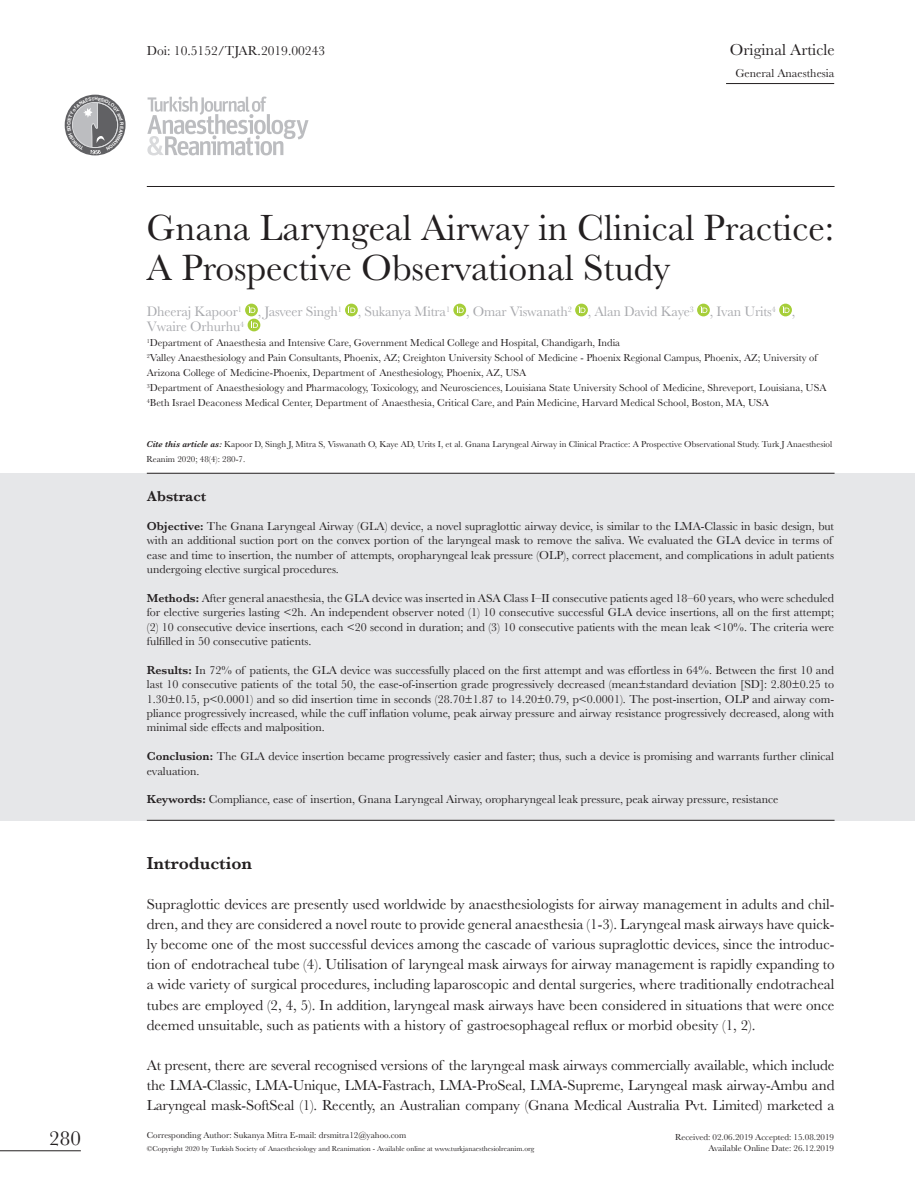
<style>
.page{position:relative;width:915px;height:1191px;background:#fff}
.page>*{position:absolute;margin:0;border:0;box-sizing:border-box;transform-origin:0 0}
.t1{font:37.8px/40.5px "Baskerville";color:#231f20}
.t2{font:21px "Baskerville";color:#231f20}
.t3{font:600 18px "Baskerville";color:#231f20}
.t4{font:16.5px "Baskerville";color:#231f20}
.t5{font:15px/20.1px "Baskerville";letter-spacing:-.01em;color:#231f20;text-align:justify}
.t6{font:600 15px "Baskerville";color:#231f20}
.t7{font:14.25px/15px "Baskerville";letter-spacing:-.01em;color:#a8a9ad}
.t8{font:13.5px "Baskerville";color:#231f20}
.t9{font:12px/14.4px "Baskerville";color:#231f20}
.t10{font:10.5px/15px "Baskerville";color:#231f20}
.t11{font:9px/15px "Baskerville";color:#231f20}
.t12{font:7.5px "Baskerville";color:#231f20}
.s1{font-weight:600;font-style:italic}
.s2{font-weight:600}
</style>
<div class="page">
<svg style="left:147px;top:97px;width:161px;height:58px"></svg>
<svg style="left:245px;top:304px;width:13px;height:12px"></svg>
<svg style="left:248px;top:306px;width:7px;height:7px"></svg>
<div style="left:345px;top:304px;width:12px;height:12px;background:#a6ce39;border-radius:50%"></div>
<svg style="left:348px;top:306px;width:7px;height:7px"></svg>
<div style="left:453px;top:304px;width:13px;height:12px;background:#a6ce39;border-radius:50%"></div>
<svg style="left:456px;top:306px;width:7px;height:7px"></svg>
<div style="left:575px;top:304px;width:12px;height:12px;background:#a6ce39;border-radius:50%"></div>
<svg style="left:578px;top:306px;width:7px;height:7px"></svg>
<svg style="left:696px;top:304px;width:13px;height:12px"></svg>
<svg style="left:700px;top:306px;width:7px;height:7px"></svg>
<svg style="left:778px;top:304px;width:13px;height:12px"></svg>
<svg style="left:782px;top:306px;width:7px;height:7px"></svg>
<div style="left:247px;top:319px;width:13px;height:12px;background:#a6ce39;border-radius:50%"></div>
<svg style="left:251px;top:321px;width:7px;height:7px"></svg>
<hr style="left:147px;top:186px;width:687px;height:1px;background:#231f20">
<hr style="left:0;top:1150px;width:81px;height:1px;background:#231f20">
<hr style="left:725px;top:83px;width:108px;height:1px;background:#231f20">
<div style="left:0;top:472px;width:914px;height:348px;background:#e6e7e9"></div>
<hr style="left:147px;top:473px;width:687px;height:1px;background:#231f20">
<hr style="left:147px;top:820px;width:687px;height:1px;background:#231f20">
<svg style="left:65px;top:97px;width:58px;height:57px"></svg>
<p class="t2" style="left:49px;top:1124px;width:33px">280</p>
<p class="t8" style="left:147px;top:42px;width:180px">Doi: 10.5152/TJAR.2019.00243</p>
<p class="t4" style="left:729px;top:39px;width:106px">Original Article</p>
<p class="t9" style="left:735px;top:66px;width:101px">General Anaesthesia</p>
<p class="t1" style="left:146px;top:208px;width:688px">Gnana Laryngeal Airway in Clinical Practice:<br>A Prospective Observational Study</p>
<p class="t7" style="left:147px;top:304px;width:649px">Dheeraj Kapoor<sup>1</sup> , Jasveer Singh<sup>1</sup> , Sukanya Mitra<sup>1</sup> , Omar Viswanath<sup>2</sup> , Alan David Kaye<sup>3</sup> , Ivan Urits<sup>4</sup> ,<br>Vwaire Orhurhu<sup>4</sup></p>
<p class="t10" style="left:147px;top:336px;width:474px"><sup>1</sup>Department of Anaesthesia and Intensive Care, Government Medical College and Hospital, Chandigarh, India</p>
<p class="t10" style="left:147px;top:351px;width:671px"><sup>2</sup>Valley Anaesthesiology and Pain Consultants, Phoenix, AZ; Creighton University School of Medicine - Phoenix Regional Campus, Phoenix, AZ; University of<br>Arizona College of Medicine-Phoenix, Department of Anesthesiology, Phoenix, AZ, USA</p>
<p class="t10" style="left:147px;top:381px;width:681px"><sup>3</sup>Department of Anaesthesiology and Pharmacology, Toxicology, and Neurosciences, Louisiana State University School of Medicine, Shreveport, Louisiana, USA</p>
<p class="t10" style="left:147px;top:396px;width:623px"><sup>4</sup>Beth Israel Deaconess Medical Center, Department of Anaesthesia, Critical Care, and Pain Medicine, Harvard Medical School, Boston, MA, USA</p>
<p class="t11" style="left:146px;top:436px;width:687px"><span class="s1">Cite this article as:</span> Kapoor D, Singh J, Mitra S, Viswanath O, Kaye AD, Urits I, et al. Gnana Laryngeal Airway in Clinical Practice: A Prospective Observational Study. Turk J Anaesthesiol<br>Reanim 2020; 48(4): 280-7.</p>
<p class="t6" style="left:147px;top:485px;width:61px">Abstract</p>
<p class="t9" style="left:147px;top:519px;width:688px"><span class="s2">Objective:</span> The Gnana Laryngeal Airway (GLA) device, a novel supraglottic airway device, is similar to the LMA-Classic in basic design, but with an additional suction port on the convex portion of the laryngeal mask to remove the saliva. We evaluated the GLA device in terms of ease and time to insertion, the number of attempts, oropharyngeal leak pressure (OLP), correct placement, and complications in adult patients undergoing elective surgical procedures.</p>
<p class="t9" style="left:147px;top:591px;width:688px;text-align:justify"><span class="s2">Methods:</span> After general anaesthesia, the GLA device was inserted in ASA Class I–II consecutive patients aged 18–60 years, who were scheduled for elective surgeries lasting &lt;2h. An independent observer noted (1) 10 consecutive successful GLA device insertions, all on the first attempt; (2) 10 consecutive device insertions, each &lt;20 second in duration; and (3) 10 consecutive patients with the mean leak &lt;10%. The criteria were fulfilled in 50 consecutive patients.</p>
<p class="t9" style="left:147px;top:663px;width:688px;text-align:justify"><span class="s2">Results:</span> In 72% of patients, the GLA device was successfully placed on the first attempt and was effortless in 64%. Between the first 10 and last 10 consecutive patients of the total 50, the ease-of-insertion grade progressively decreased (mean±standard deviation [SD]: 2.80±0.25 to 1.30±0.15, p&lt;0.0001) and so did insertion time in seconds (28.70±1.87 to 14.20±0.79, p&lt;0.0001). The post-insertion, OLP and airway com&shy;pliance progressively increased, while the cuff inflation volume, peak airway pressure and airway resistance progressively decreased, along with minimal side effects and malposition.</p>
<p class="t9" style="left:147px;top:749px;width:688px"><span class="s2">Conclusion:</span> The GLA device insertion became progressively easier and faster; thus, such a device is promising and warrants further clinical evaluation.</p>
<p class="t9" style="left:147px;top:792px;width:633px"><span class="s2">Keywords:</span> Compliance, ease of insertion, Gnana Laryngeal Airway, oropharyngeal leak pressure, peak airway pressure, resistance</p>
<p class="t3" style="left:147px;top:850px;width:107px">Introduction</p>
<p class="t5" style="left:147px;top:894px;width:689px">Supraglottic devices are presently used worldwide by anaesthesiologists for airway management in adults and chil&shy;dren, and they are considered a novel route to provide general anaesthesia (1-3). Laryngeal mask airways have quick&shy;ly become one of the most successful devices among the cascade of various supraglottic devices, since the introduc&shy;tion of endotracheal tube (4). Utilisation of laryngeal mask airways for airway management is rapidly expanding to a wide variety of surgical procedures, including laparoscopic and dental surgeries, where traditionally endotracheal tubes are employed (2, 4, 5). In addition, laryngeal mask airways have been considered in situations that were once deemed unsuitable, such as patients with a history of gastroesophageal reflux or morbid obesity (1, 2).</p>
<p class="t5" style="left:147px;top:1055px;width:689px">At present, there are several recognised versions of the laryngeal mask airways commercially available, which include the LMA-Classic, LMA-Unique, LMA-Fastrach, LMA-ProSeal, LMA-Supreme, Laryngeal mask airway-Ambu and Laryngeal mask-SoftSeal (1). Recently, an Australian company (Gnana Medical Australia Pvt. Limited) marketed a</p>
<p class="t11" style="left:147px;top:1127px;width:261px">Corresponding Author: Sukanya Mitra E-mail: drsmitra12@yahoo.com</p>
<p class="t12" style="left:147px;top:1143px;width:389px">©Copyright 2020 by Turkish Society of Anaesthesiology and Reanimation - Available online at www.turkjanaesthesiolreanim.org</p>
<p class="t11" style="left:675px;top:1131px;width:160px;line-height:10.8px;text-align:right">Received: 02.06.2019 Accepted: 15.08.2019<br>Available Online Date: 26.12.2019</p>
</div>
